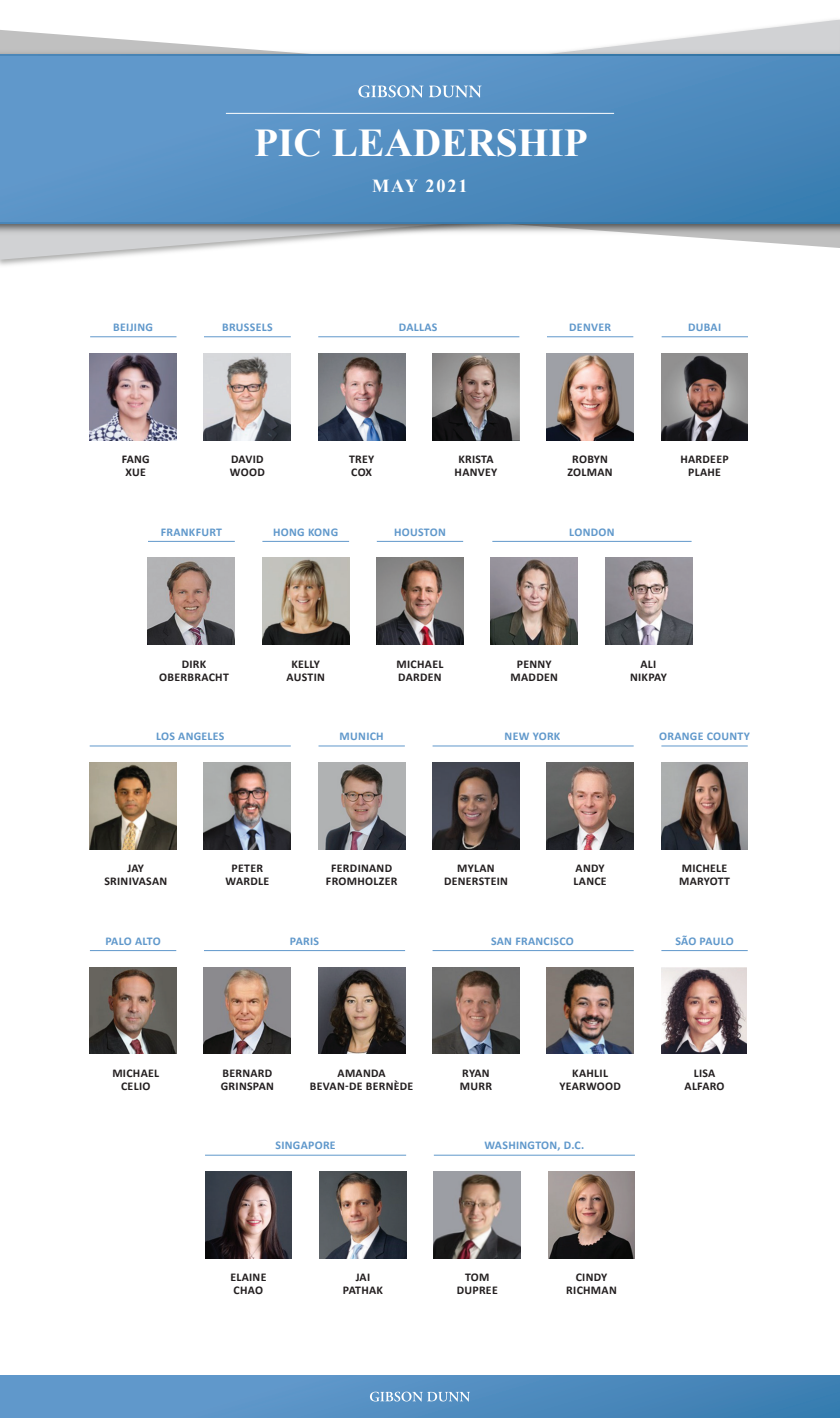
<style>
.page{position:relative;width:840px;height:1418px;background:#fff}
.page>*{position:absolute;margin:0;border:0;box-sizing:border-box;transform-origin:0 0}
.t1{font:700 39.38px "Times New Roman";color:#fff}
.t2{font:700 18.38px "Times New Roman";letter-spacing:.1em;color:#fff}
.t3{font:700 11.81px/13.1px "Calibri";letter-spacing:.025em;color:#231f20;text-align:center}
.t4{font:700 11.81px "Calibri";letter-spacing:.025em;color:#6098cb}
.t5{font:700 11.81px "Calibri";letter-spacing:.005em;color:#6098cb}
</style>
<div class="page">
<svg style="left:0;top:20px;width:840px;height:240px"></svg>
<img style="left:0;top:47px;width:840px;height:190px">
<svg style="left:0;top:54px;width:840px;height:169px;background:#407fb0"></svg>
<div style="left:0;top:56px;width:840px;height:165px;background:linear-gradient(to right,#639acd,#4484b7)"></div>
<div style="left:0;top:1375px;width:840px;height:43px;background:linear-gradient(to right,#689dd0,#3e80b3)"></div>
<svg style="left:358px;top:85px;width:124px;height:12px"></svg>
<hr style="left:226px;top:113px;width:388px;height:1px;background:#fff">
<svg style="left:370px;top:1391px;width:100px;height:10px"></svg>
<hr style="left:90px;top:336px;width:87px;height:1px;background:#6098cb">
<hr style="left:318px;top:336px;width:201px;height:1px;background:#6098cb">
<hr style="left:547px;top:336px;width:86px;height:1px;background:#6098cb">
<hr style="left:204px;top:336px;width:87px;height:1px;background:#6098cb">
<hr style="left:662px;top:336px;width:86px;height:1px;background:#6098cb">
<hr style="left:90px;top:745px;width:201px;height:1px;background:#6098cb">
<hr style="left:433px;top:745px;width:201px;height:1px;background:#6098cb">
<hr style="left:319px;top:745px;width:86px;height:1px;background:#6098cb">
<hr style="left:661px;top:745px;width:87px;height:1px;background:#6098cb">
<hr style="left:204px;top:950px;width:201px;height:1px;background:#6098cb">
<hr style="left:433px;top:950px;width:201px;height:1px;background:#6098cb">
<hr style="left:90px;top:950px;width:86px;height:1px;background:#6098cb">
<hr style="left:661px;top:950px;width:87px;height:1px;background:#6098cb">
<img style="left:90px;top:353px;width:87px;height:87px">
<img style="left:204px;top:353px;width:87px;height:87px">
<img style="left:318px;top:353px;width:87px;height:87px">
<img style="left:433px;top:353px;width:86px;height:87px">
<img style="left:547px;top:353px;width:87px;height:87px">
<img style="left:661px;top:353px;width:87px;height:87px">
<hr style="left:262px;top:541px;width:87px;height:1px;background:#6098cb">
<hr style="left:492px;top:541px;width:200px;height:1px;background:#6098cb">
<hr style="left:377px;top:541px;width:86px;height:1px;background:#6098cb">
<hr style="left:148px;top:541px;width:87px;height:1px;background:#6098cb">
<img style="left:148px;top:558px;width:87px;height:87px">
<img style="left:262px;top:558px;width:87px;height:87px">
<img style="left:377px;top:558px;width:86px;height:87px">
<img style="left:491px;top:558px;width:87px;height:87px">
<img style="left:605px;top:558px;width:87px;height:87px">
<img style="left:90px;top:762px;width:87px;height:87px">
<img style="left:204px;top:762px;width:87px;height:87px">
<img style="left:318px;top:762px;width:87px;height:87px">
<img style="left:433px;top:762px;width:86px;height:87px">
<img style="left:547px;top:762px;width:87px;height:87px">
<img style="left:661px;top:762px;width:87px;height:87px">
<img style="left:90px;top:967px;width:87px;height:87px">
<img style="left:204px;top:967px;width:87px;height:87px">
<img style="left:318px;top:967px;width:87px;height:87px">
<img style="left:433px;top:967px;width:86px;height:87px">
<img style="left:547px;top:967px;width:87px;height:87px">
<img style="left:661px;top:967px;width:86px;height:87px">
<hr style="left:434px;top:1154px;width:201px;height:1px;background:#6098cb">
<hr style="left:205px;top:1154px;width:201px;height:1px;background:#6098cb">
<img style="left:320px;top:1171px;width:86px;height:87px">
<img style="left:205px;top:1171px;width:87px;height:87px">
<img style="left:434px;top:1171px;width:87px;height:87px">
<img style="left:548px;top:1171px;width:87px;height:87px">
<h1 class="t1" style="left:254px;top:116px;width:335px">PIC LEADERSHIP</h1>
<h2 class="t2" style="left:372px;top:173px;width:97px">MAY 2021</h2>
<p class="t4" style="left:113px;top:319px;width:41px">BEIJING</p>
<p class="t4" style="left:222px;top:319px;width:52px">BRUSSELS</p>
<p class="t4" style="left:399px;top:319px;width:40px">DALLAS</p>
<p class="t4" style="left:569px;top:319px;width:43px">DENVER</p>
<p class="t3" style="left:122px;top:452px;width:30px">FANG<br>XUE</p>
<p class="t3" style="left:230px;top:452px;width:36px;text-align:left">DAVID<br>WOOD</p>
<p class="t3" style="left:349px;top:452px;width:27px;text-align:left">TREY<br>COX</p>
<p class="t3" style="left:455px;top:452px;width:44px">KRISTA<br>HANVEY</p>
<p class="t3" style="left:568px;top:452px;width:47px">ROBYN<br>ZOLMAN</p>
<p class="t4" style="left:161px;top:523px;width:63px">FRANKFURT</p>
<p class="t4" style="left:273px;top:523px;width:67px">HONG KONG</p>
<p class="t4" style="left:394px;top:523px;width:53px">HOUSTON</p>
<p class="t4" style="left:569px;top:523px;width:47px">LONDON</p>
<p class="t4" style="left:688px;top:319px;width:35px">DUBAI</p>
<p class="t3" style="left:680px;top:452px;width:50px">HARDEEP<br>PLAHE</p>
<p class="t3" style="left:159px;top:656px;width:71px">DIRK<br>OBERBRACHT</p>
<p class="t3" style="left:287px;top:656px;width:40px">KELLY<br>AUSTIN</p>
<p class="t3" style="left:397px;top:656px;width:48px;text-align:left">MICHAEL<br>DARDEN</p>
<p class="t3" style="left:511px;top:656px;width:49px">PENNY<br>MADDEN</p>
<p class="t3" style="left:630px;top:656px;width:38px">ALI<br>NIKPAY</p>
<p class="t4" style="left:156px;top:728px;width:70px">LOS ANGELES</p>
<p class="t4" style="left:340px;top:728px;width:46px">MUNICH</p>
<p class="t4" style="left:505px;top:728px;width:57px">NEW YORK</p>
<p class="t4" style="left:659px;top:728px;width:92px">ORANGE COUNTY</p>
<p class="t3" style="left:104px;top:861px;width:64px">JAY<br>SRINIVASAN</p>
<p class="t3" style="left:226px;top:861px;width:45px">PETER<br>WARDLE</p>
<p class="t3" style="left:326px;top:861px;width:73px">FERDINAND<br>FROMHOLZER</p>
<p class="t3" style="left:444px;top:861px;width:65px">MYLAN<br>DENERSTEIN</p>
<p class="t3" style="left:574px;top:861px;width:35px;text-align:left">ANDY<br>LANCE</p>
<p class="t3" style="left:679px;top:861px;width:52px;text-align:left">MICHELE<br>MARYOTT</p>
<p class="t5" style="left:105px;top:932px;width:57px">PALO ALTO</p>
<p class="t4" style="left:290px;top:932px;width:31px">PARIS</p>
<p class="t4" style="left:491px;top:932px;width:84px">SAN FRANCISCO</p>
<p class="t4" style="left:675px;top:932px;width:60px">SÃO PAULO</p>
<p class="t3" style="left:112px;top:1065px;width:48px">MICHAEL<br>CELIO</p>
<p class="t3" style="left:221px;top:1065px;width:55px;text-align:left">BERNARD<br>GRINSPAN</p>
<p class="t3" style="left:310px;top:1065px;width:105px">AMANDA<br>BEVAN-DE BERNÈDE</p>
<p class="t3" style="left:460px;top:1065px;width:34px;text-align:left">RYAN<br>MURR</p>
<p class="t3" style="left:559px;top:1065px;width:63px">KAHLIL<br>YEARWOOD</p>
<p class="t4" style="left:275px;top:1137px;width:62px">SINGAPORE</p>
<p class="t4" style="left:485px;top:1137px;width:101px">WASHINGTON, D.C.</p>
<p class="t3" style="left:230px;top:1270px;width:38px;text-align:left">ELAINE<br>CHAO</p>
<p class="t3" style="left:343px;top:1270px;width:42px">JAI<br>PATHAK</p>
<p class="t3" style="left:457px;top:1270px;width:43px">TOM<br>DUPREE</p>
<p class="t3" style="left:566px;top:1270px;width:52px">CINDY<br>RICHMAN</p>
<p class="t3" style="left:685px;top:1065px;width:42px">LISA<br>ALFARO</p>
</div>
